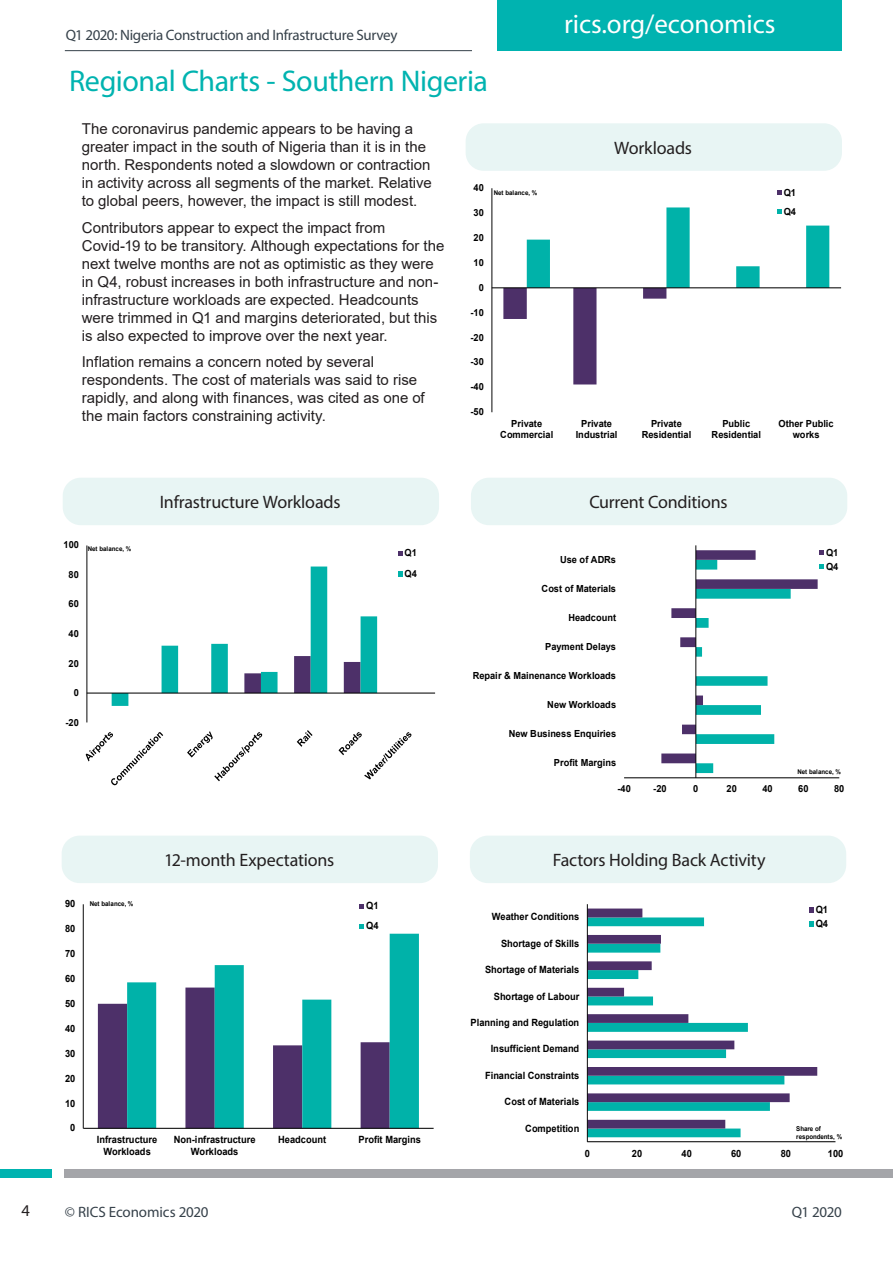
<style>
.page{position:relative;width:893px;height:1263px;background:#fff}
.page>*{position:absolute;margin:0;border:0;box-sizing:border-box;transform-origin:0 0}
.Main_Header{font:30px "Myriad Pro";letter-spacing:-.015em;color:#00b3b0}
.t1{font:27px "Myriad Pro";letter-spacing:-.005em;color:#fff}
.Chart_description_te{font:18px "Myriad Pro";letter-spacing:-.01em;color:#231f20}
.t2{font:16.5px "Myriad Pro";color:#231f20}
.Key_Findings{font:15px/18px "Arial";color:#231f20}
.t3{font:15px "Myriad Pro";letter-spacing:-.02em;color:#36414a}
.t4{font:700 10.05px/11.6px "Arial";color:#000;scale:.93 1}
.t5{font:700 9.75px/11.2px "Arial";color:#000;text-align:center;scale:.95 1}
.t6{font:700 6.6px/7.6px "Arial";letter-spacing:.005em;color:#000;scale:.93 1}
.t7{font:700 6.45px "Arial";letter-spacing:.005em;color:#000;scale:.95 1}
</style>
<div class="page">
<div style="left:497px;top:0;width:345px;height:51px;background:#00b3b0"></div>
<hr style="left:65px;top:50px;width:407px;height:1px;background:#36414a">
<div style="left:0;top:1169px;width:51px;height:9px;background:#00b3b0"></div>
<div style="left:64px;top:1169px;width:829px;height:9px;background:#a4a5a9"></div>
<svg style="left:588px;top:1128px;width:153px;height:9px"></svg>
<svg style="left:588px;top:908px;width:229px;height:220px"></svg>
<hr style="left:587px;top:1141px;width:248px;height:1px;background:#000">
<hr style="left:587px;top:904px;width:1px;height:238px;background:#000">
<svg style="left:809px;top:907px;width:5px;height:5px"></svg>
<svg style="left:809px;top:921px;width:5px;height:6px"></svg>
<div style="left:470px;top:836px;width:376px;height:47px;background:#e8f5f4;border-radius:18px"></div>
<div style="left:471px;top:478px;width:376px;height:47px;background:#e8f5f4;border-radius:18px"></div>
<hr style="left:624px;top:777px;width:215px;height:1px;background:#000">
<hr style="left:696px;top:545px;width:1px;height:233px;background:#000">
<svg style="left:661px;top:550px;width:163px;height:223px"></svg>
<div style="left:98px;top:1003px;width:29px;height:125px;background:#4d3069"></div>
<svg style="left:127px;top:934px;width:292px;height:194px"></svg>
<hr style="left:83px;top:904px;width:1px;height:224px;background:#000">
<hr style="left:83px;top:1128px;width:351px;height:1px;background:#000">
<svg style="left:359px;top:904px;width:5px;height:5px"></svg>
<svg style="left:359px;top:924px;width:5px;height:5px"></svg>
<div style="left:62px;top:836px;width:376px;height:47px;background:#e8f5f4;border-radius:18px"></div>
<div style="left:63px;top:478px;width:376px;height:47px;background:#e8f5f4;border-radius:18px"></div>
<svg style="left:112px;top:566px;width:265px;height:140px"></svg>
<hr style="left:87px;top:545px;width:1px;height:177px;background:#000">
<hr style="left:87px;top:693px;width:348px;height:1px;background:#000">
<svg style="left:85px;top:732px;width:78px;height:54px"></svg>
<svg style="left:187px;top:731px;width:76px;height:51px"></svg>
<svg style="left:297px;top:730px;width:16px;height:17px"></svg>
<svg style="left:338px;top:732px;width:74px;height:48px"></svg>
<svg style="left:398px;top:551px;width:5px;height:5px"></svg>
<svg style="left:398px;top:571px;width:5px;height:5px"></svg>
<div style="left:466px;top:123px;width:376px;height:48px;background:#e8f5f4;border-radius:18px"></div>
<hr style="left:492px;top:188px;width:1px;height:224px;background:#000">
<hr style="left:492px;top:288px;width:349px;height:1px;background:#000">
<svg style="left:777px;top:190px;width:5px;height:5px"></svg>
<svg style="left:503px;top:207px;width:326px;height:177px"></svg>
<p class="t2" style="left:21px;top:1200px;width:10px">4</p>
<p class="t3" style="left:66px;top:25px;width:333px">Q1 2020: Nigeria Construction and Infrastructure Survey</p>
<p class="Main_Header" style="left:69px;top:62px;width:420px">Regional Charts - Southern Nigeria</p>
<h2 class="t1" style="left:564px;top:7px;width:213px">rics.org/economics</h2>
<p class="Key_Findings" style="left:82px;top:120px;width:351px">The coronavirus pandemic appears to be having a greater impact in the south of Nigeria than it is in the north. Respondents noted a slowdown or contraction in activity across all segments of the market. Relative to global peers, however, the impact is still modest.</p>
<p class="Key_Findings" style="left:82px;top:218px;width:364px">Contributors appear to expect the impact from Covid-19 to be transitory. Although expectations for the next twelve months are not as optimistic as they were in Q4, robust increases in both infrastructure and non&shy;infrastructure workloads are expected. Headcounts were trimmed in Q1 and margins deteriorated, but this is also expected to improve over the next year.</p>
<p class="Key_Findings" style="left:82px;top:353px;width:344px">Inflation remains a concern noted by several respondents. The cost of materials was said to rise rapidly, and along with finances, was cited as one of the main factors constraining activity.</p>
<p class="Chart_description_te" style="left:614px;top:137px;width:79px">Workloads</p>
<p class="t5" style="left:474px;top:182px;width:12px">40</p>
<p class="t5" style="left:474px;top:207px;width:12px">30</p>
<p class="t5" style="left:474px;top:232px;width:12px">20</p>
<p class="t5" style="left:474px;top:257px;width:12px">10</p>
<p class="t5" style="left:479px;top:282px;width:7px">0</p>
<p class="t5" style="left:470px;top:307px;width:16px">-10</p>
<p class="t5" style="left:470px;top:332px;width:16px">-20</p>
<p class="t5" style="left:470px;top:356px;width:16px">-30</p>
<p class="t5" style="left:470px;top:381px;width:16px">-40</p>
<p class="t5" style="left:470px;top:406px;width:16px">-50</p>
<p class="t7" style="left:494px;top:189px;width:47px">Net balance, %</p>
<p class="t5" style="left:784px;top:183px;width:14px;line-height:18.9px;text-align:left">Q1<br>Q4</p>
<p class="t5" style="left:500px;top:418px;width:57px">Private<br>Commercial</p>
<p class="t5" style="left:576px;top:418px;width:45px">Private<br>Industrial</p>
<p class="t5" style="left:642px;top:418px;width:54px">Private<br>Residential</p>
<p class="t5" style="left:712px;top:418px;width:54px">Public<br>Residential</p>
<p class="t5" style="left:779px;top:418px;width:60px">Other Public works</p>
<p class="t5" style="left:63px;top:539px;width:18px">100</p>
<p class="t5" style="left:69px;top:569px;width:12px">80</p>
<p class="t5" style="left:69px;top:598px;width:12px">60</p>
<p class="t5" style="left:69px;top:628px;width:12px">40</p>
<p class="t5" style="left:69px;top:657px;width:12px">20</p>
<p class="t7" style="left:88px;top:544px;width:47px">Net balance, %</p>
<p class="Chart_description_te" style="left:160px;top:491px;width:182px">Infrastructure Workloads</p>
<p class="t5" style="left:405px;top:543px;width:14px;line-height:20.5px;text-align:left">Q1<br>Q4</p>
<p class="Chart_description_te" style="left:589px;top:491px;width:140px">Current Conditions</p>
<p class="t5" style="left:560px;top:554px;width:60px">Use of ADRs</p>
<p class="t5" style="left:826px;top:546px;width:14px;line-height:14.1px;text-align:left">Q1<br>Q4</p>
<p class="t5" style="left:542px;top:583px;width:80px">Cost of Materials</p>
<p class="t5" style="left:568px;top:612px;width:52px">Headcount</p>
<p class="t5" style="left:545px;top:641px;width:76px">Payment Delays</p>
<p class="t5" style="left:74px;top:687px;width:7px">0</p>
<p class="t5" style="left:66px;top:717px;width:16px">-20</p>
<p class="t4" style="left:65px;top:898px;width:13px">90</p>
<p class="t4" style="left:65px;top:923px;width:13px">80</p>
<p class="t4" style="left:65px;top:948px;width:13px">70</p>
<p class="t4" style="left:65px;top:973px;width:13px">60</p>
<p class="t4" style="left:65px;top:998px;width:13px">50</p>
<p class="t4" style="left:65px;top:1022px;width:13px">40</p>
<p class="t4" style="left:65px;top:1047px;width:13px">30</p>
<p class="t4" style="left:65px;top:1072px;width:13px">20</p>
<p class="t4" style="left:65px;top:1097px;width:13px">10</p>
<p class="t4" style="left:70px;top:1122px;width:7px">0</p>
<p class="t6" style="left:90px;top:900px;width:48px">Net balance, %</p>
<p class="Chart_description_te" style="left:164px;top:849px;width:172px">12-month Expectations</p>
<p class="t4" style="left:366px;top:896px;width:15px;line-height:19.8px">Q1<br>Q4</p>
<p class="t4" style="left:97px;top:1134px;width:66px;text-align:center">Infrastructure<br>Workloads</p>
<p class="t4" style="left:174px;top:1134px;width:89px;text-align:center">Non-infrastructure<br>Workloads</p>
<p class="t4" style="left:278px;top:1134px;width:53px">Headcount</p>
<p class="t4" style="left:358px;top:1134px;width:69px">Profit Margins</p>
<p class="t5" style="left:473px;top:670px;width:152px">Repair &amp; Mainenance Workloads</p>
<p class="t5" style="left:547px;top:699px;width:74px">New Workloads</p>
<p class="t5" style="left:509px;top:728px;width:115px">New Business Enquiries</p>
<p class="t5" style="left:554px;top:757px;width:67px">Profit Margins</p>
<p class="t7" style="left:797px;top:767px;width:47px">Net balance, %</p>
<p class="t5" style="left:617px;top:783px;width:16px">-40</p>
<p class="t5" style="left:653px;top:783px;width:16px">-20</p>
<p class="t5" style="left:693px;top:783px;width:7px">0</p>
<p class="t5" style="left:726px;top:783px;width:12px">20</p>
<p class="t5" style="left:762px;top:783px;width:12px">40</p>
<p class="t5" style="left:798px;top:783px;width:12px">60</p>
<p class="t5" style="left:834px;top:783px;width:12px">80</p>
<p class="Chart_description_te" style="left:553px;top:849px;width:214px">Factors Holding Back Activity</p>
<p class="t4" style="left:492px;top:911px;width:96px">Weather Conditions</p>
<p class="t4" style="left:816px;top:902px;width:15px;line-height:14.4px">Q1<br>Q4</p>
<p class="t4" style="left:501px;top:938px;width:86px">Shortage of Skills</p>
<p class="t4" style="left:485px;top:964px;width:103px">Shortage of Materials</p>
<p class="t4" style="left:494px;top:990px;width:93px">Shortage of Labour</p>
<p class="t4" style="left:471px;top:1017px;width:118px">Planning and Regulation</p>
<p class="t4" style="left:491px;top:1043px;width:97px">Insufficient Demand</p>
<p class="t4" style="left:485px;top:1069px;width:103px">Financial Constraints</p>
<p class="t4" style="left:505px;top:1096px;width:82px">Cost of Materials</p>
<p class="t4" style="left:525px;top:1122px;width:60px">Competition</p>
<p class="t6" style="left:796px;top:1125px;width:51px">Share of respondents, %</p>
<p class="t4" style="left:585px;top:1147px;width:7px">0</p>
<p class="t4" style="left:632px;top:1147px;width:13px">20</p>
<p class="t4" style="left:681px;top:1147px;width:13px">40</p>
<p class="t4" style="left:731px;top:1147px;width:13px">60</p>
<p class="t4" style="left:781px;top:1147px;width:13px">80</p>
<p class="t4" style="left:828px;top:1147px;width:18px">100</p>
<p class="t3" style="left:65px;top:1202px;width:145px">© RICS Economics 2020</p>
<p class="t3" style="left:792px;top:1202px;width:52px">Q1 2020</p>
</div>
